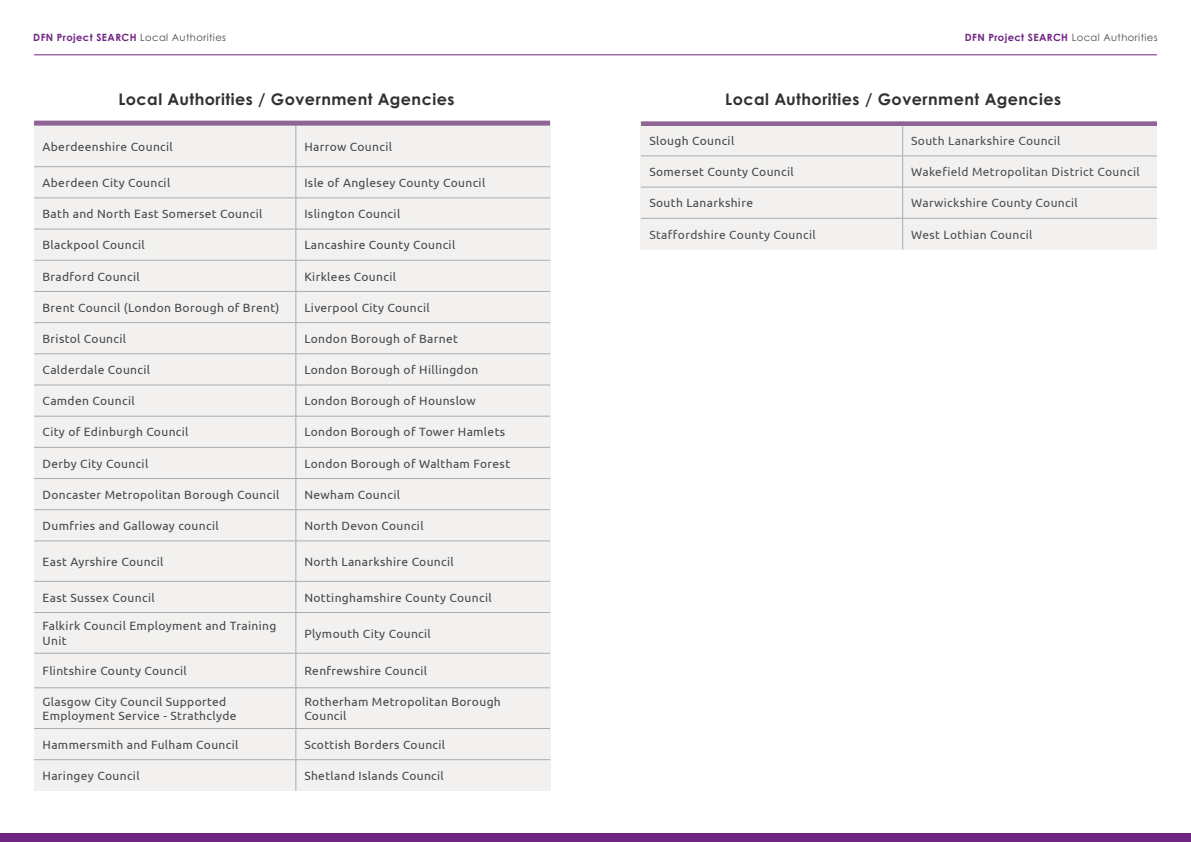
<style>
.page{position:relative;width:1191px;height:842px;background:#fff}
.page>*{position:absolute;margin:0;border:0;box-sizing:border-box;transform-origin:0 0}
.Intro_Copy_1__Grey{font:700 16px "Century Gothic Pro";letter-spacing:.03em;color:#312f30}
.Subheading_1__Purple{font:12px/14.4px "Ubuntu";letter-spacing:.03em;color:#454849}
.Subheading_1__Purple-2{font:12px "Ubuntu";letter-spacing:.03em;color:#4e4d4e}
.t1{font:700 10px "Century Gothic Pro";letter-spacing:.04em;color:#6e2581}
.s1{font-weight:400;color:#4b4c4d}
</style>
<div class="page">
<div style="left:0;top:833px;width:1191px;height:9px;background:#6e2581"></div>
<hr style="left:595px;top:55px;width:562px;height:1px;background:#6e2581">
<hr style="left:34px;top:55px;width:561px;height:1px;background:#6e2581">
<div style="left:641px;top:121px;width:516px;height:5px;background:#8e6595"></div>
<div style="left:34px;top:126px;width:516px;height:665px;background:#f2f1f0"></div>
<hr style="left:295px;top:126px;width:1px;height:40px;background:#aaabaf">
<hr style="left:34px;top:166px;width:262px;height:1px;background:#aaabaf">
<hr style="left:296px;top:166px;width:254px;height:1px;background:#aaabaf">
<hr style="left:295px;top:167px;width:1px;height:31px;background:#aaabaf">
<hr style="left:34px;top:198px;width:262px;height:1px;background:#aaabaf">
<hr style="left:296px;top:198px;width:254px;height:1px;background:#aaabaf">
<hr style="left:295px;top:198px;width:1px;height:31px;background:#aaabaf">
<hr style="left:34px;top:229px;width:262px;height:1px;background:#aaabaf">
<hr style="left:296px;top:229px;width:254px;height:1px;background:#aaabaf">
<hr style="left:295px;top:229px;width:1px;height:31px;background:#aaabaf">
<hr style="left:34px;top:260px;width:262px;height:1px;background:#aaabaf">
<hr style="left:296px;top:260px;width:254px;height:1px;background:#aaabaf">
<hr style="left:295px;top:260px;width:1px;height:31px;background:#aaabaf">
<hr style="left:34px;top:291px;width:262px;height:1px;background:#aaabaf">
<hr style="left:296px;top:291px;width:254px;height:1px;background:#aaabaf">
<hr style="left:295px;top:292px;width:1px;height:30px;background:#aaabaf">
<hr style="left:34px;top:322px;width:262px;height:1px;background:#aaabaf">
<hr style="left:296px;top:322px;width:254px;height:1px;background:#aaabaf">
<hr style="left:295px;top:323px;width:1px;height:31px;background:#aaabaf">
<hr style="left:34px;top:354px;width:262px;height:1px;background:#aaabaf">
<hr style="left:296px;top:354px;width:254px;height:1px;background:#aaabaf">
<hr style="left:295px;top:354px;width:1px;height:31px;background:#aaabaf">
<hr style="left:34px;top:385px;width:262px;height:1px;background:#aaabaf">
<hr style="left:296px;top:385px;width:254px;height:1px;background:#aaabaf">
<hr style="left:295px;top:385px;width:1px;height:31px;background:#aaabaf">
<hr style="left:34px;top:416px;width:262px;height:1px;background:#aaabaf">
<hr style="left:296px;top:416px;width:254px;height:1px;background:#aaabaf">
<hr style="left:295px;top:416px;width:1px;height:31px;background:#aaabaf">
<hr style="left:34px;top:447px;width:262px;height:1px;background:#aaabaf">
<hr style="left:296px;top:447px;width:254px;height:1px;background:#aaabaf">
<hr style="left:295px;top:448px;width:1px;height:30px;background:#aaabaf">
<hr style="left:34px;top:478px;width:262px;height:1px;background:#aaabaf">
<hr style="left:296px;top:478px;width:254px;height:1px;background:#aaabaf">
<hr style="left:295px;top:479px;width:1px;height:30px;background:#aaabaf">
<hr style="left:34px;top:509px;width:262px;height:1px;background:#aaabaf">
<hr style="left:296px;top:509px;width:254px;height:1px;background:#aaabaf">
<hr style="left:295px;top:510px;width:1px;height:31px;background:#aaabaf">
<hr style="left:34px;top:541px;width:262px;height:1px;background:#aaabaf">
<hr style="left:296px;top:541px;width:254px;height:1px;background:#aaabaf">
<hr style="left:295px;top:541px;width:1px;height:40px;background:#aaabaf">
<hr style="left:34px;top:581px;width:262px;height:1px;background:#aaabaf">
<hr style="left:296px;top:581px;width:254px;height:1px;background:#aaabaf">
<hr style="left:295px;top:582px;width:1px;height:30px;background:#aaabaf">
<hr style="left:34px;top:612px;width:262px;height:1px;background:#aaabaf">
<hr style="left:296px;top:612px;width:254px;height:1px;background:#aaabaf">
<hr style="left:295px;top:613px;width:1px;height:40px;background:#aaabaf">
<hr style="left:34px;top:653px;width:262px;height:1px;background:#aaabaf">
<hr style="left:296px;top:653px;width:254px;height:1px;background:#aaabaf">
<hr style="left:295px;top:653px;width:1px;height:34px;background:#aaabaf">
<hr style="left:34px;top:687px;width:262px;height:1px;background:#aaabaf">
<hr style="left:296px;top:687px;width:254px;height:1px;background:#aaabaf">
<hr style="left:295px;top:688px;width:1px;height:40px;background:#aaabaf">
<hr style="left:34px;top:728px;width:262px;height:1px;background:#aaabaf">
<hr style="left:296px;top:728px;width:254px;height:1px;background:#aaabaf">
<hr style="left:295px;top:729px;width:1px;height:30px;background:#aaabaf">
<hr style="left:34px;top:759px;width:262px;height:1px;background:#aaabaf">
<hr style="left:296px;top:759px;width:254px;height:1px;background:#aaabaf">
<hr style="left:295px;top:760px;width:1px;height:31px;background:#aaabaf">
<div style="left:34px;top:121px;width:516px;height:5px;background:#8e6595"></div>
<div style="left:641px;top:126px;width:516px;height:123px;background:#f2f1f0"></div>
<hr style="left:902px;top:126px;width:1px;height:30px;background:#aaabaf">
<hr style="left:641px;top:156px;width:261px;height:1px;background:#aaabaf">
<hr style="left:902px;top:156px;width:255px;height:1px;background:#aaabaf">
<hr style="left:902px;top:156px;width:1px;height:31px;background:#aaabaf">
<hr style="left:641px;top:187px;width:261px;height:1px;background:#aaabaf">
<hr style="left:902px;top:187px;width:255px;height:1px;background:#aaabaf">
<hr style="left:902px;top:187px;width:1px;height:31px;background:#aaabaf">
<hr style="left:641px;top:218px;width:261px;height:1px;background:#aaabaf">
<hr style="left:902px;top:218px;width:255px;height:1px;background:#aaabaf">
<hr style="left:902px;top:219px;width:1px;height:30px;background:#aaabaf">
<p class="t1" style="left:33px;top:31px;width:194px">DFN Project SEARCH <span class="s1">Local Authorities</span></p>
<p class="t1" style="left:965px;top:31px;width:194px">DFN Project SEARCH <span class="s1">Local Authorities</span></p>
<p class="Intro_Copy_1__Grey" style="left:118px;top:89px;width:338px">Local Authorities / Government Agencies</p>
<p class="Subheading_1__Purple" style="left:43px;top:139px;width:132px">Aberdeenshire Council</p>
<p class="Subheading_1__Purple" style="left:304px;top:139px;width:89px">Harrow Council</p>
<p class="Subheading_1__Purple" style="left:43px;top:175px;width:129px">Aberdeen City Council</p>
<p class="Subheading_1__Purple" style="left:304px;top:175px;width:182px">Isle of Anglesey County Council</p>
<p class="Subheading_1__Purple" style="left:43px;top:206px;width:221px">Bath and North East Somerset Council</p>
<p class="Subheading_1__Purple" style="left:304px;top:206px;width:97px">Islington Council</p>
<p class="Subheading_1__Purple" style="left:43px;top:237px;width:104px">Blackpool Council</p>
<p class="Subheading_1__Purple" style="left:304px;top:237px;width:152px">Lancashire County Council</p>
<p class="Subheading_1__Purple" style="left:43px;top:269px;width:99px">Bradford Council</p>
<p class="Subheading_1__Purple" style="left:304px;top:269px;width:93px">Kirklees Council</p>
<p class="Subheading_1__Purple" style="left:43px;top:300px;width:238px">Brent Council (London Borough of Brent)</p>
<p class="Subheading_1__Purple" style="left:304px;top:300px;width:127px">Liverpool City Council</p>
<p class="Subheading_1__Purple" style="left:43px;top:331px;width:85px">Bristol Council</p>
<p class="Subheading_1__Purple" style="left:304px;top:331px;width:155px">London Borough of Barnet</p>
<p class="Subheading_1__Purple" style="left:43px;top:362px;width:109px">Calderdale Council</p>
<p class="Subheading_1__Purple" style="left:304px;top:362px;width:175px">London Borough of Hillingdon</p>
<p class="Subheading_1__Purple" style="left:43px;top:393px;width:94px">Camden Council</p>
<p class="Subheading_1__Purple" style="left:304px;top:393px;width:173px">London Borough of Hounslow</p>
<p class="Subheading_1__Purple" style="left:43px;top:425px;width:147px">City of Edinburgh Council</p>
<p class="Subheading_1__Purple" style="left:304px;top:425px;width:202px">London Borough of Tower Hamlets</p>
<p class="Subheading_1__Purple" style="left:43px;top:456px;width:107px">Derby City Council</p>
<p class="Subheading_1__Purple" style="left:304px;top:456px;width:207px">London Borough of Waltham Forest</p>
<p class="Subheading_1__Purple" style="left:43px;top:487px;width:238px">Doncaster Metropolitan Borough Council</p>
<p class="Subheading_1__Purple" style="left:304px;top:487px;width:97px">Newham Council</p>
<p class="Subheading_1__Purple" style="left:43px;top:518px;width:178px">Dumfries and Galloway council</p>
<p class="Subheading_1__Purple" style="left:304px;top:518px;width:121px">North Devon Council</p>
<p class="Subheading_1__Purple" style="left:43px;top:554px;width:122px">East Ayrshire Council</p>
<p class="Subheading_1__Purple" style="left:304px;top:554px;width:151px">North Lanarkshire Council</p>
<p class="Subheading_1__Purple" style="left:43px;top:590px;width:114px">East Sussex Council</p>
<p class="Subheading_1__Purple" style="left:304px;top:590px;width:189px">Nottinghamshire County Council</p>
<p class="Subheading_1__Purple" style="left:43px;top:618px;width:235px">Falkirk Council Employment and Training<br>Unit</p>
<p class="Subheading_1__Purple" style="left:304px;top:626px;width:128px">Plymouth City Council</p>
<p class="Subheading_1__Purple" style="left:43px;top:663px;width:146px">Flintshire County Council</p>
<p class="Subheading_1__Purple" style="left:304px;top:663px;width:124px">Renfrewshire Council</p>
<p class="Subheading_1__Purple" style="left:43px;top:694px;width:195px">Glasgow City Council Supported<br>Employment Service - Strathclyde</p>
<p class="Subheading_1__Purple" style="left:304px;top:694px;width:198px">Rotherham Metropolitan Borough<br>Council</p>
<p class="Subheading_1__Purple" style="left:43px;top:737px;width:197px">Hammersmith and Fulham Council</p>
<p class="Subheading_1__Purple" style="left:304px;top:737px;width:142px">Scottish Borders Council</p>
<p class="Subheading_1__Purple" style="left:43px;top:768px;width:99px">Haringey Council</p>
<p class="Subheading_1__Purple" style="left:304px;top:768px;width:141px">Shetland Islands Council</p>
<p class="Intro_Copy_1__Grey" style="left:725px;top:90px;width:338px">Local Authorities / Government Agencies</p>
<p class="Subheading_1__Purple" style="left:649px;top:134px;width:86px">Slough Council</p>
<p class="Subheading_1__Purple-2" style="left:911px;top:134px;width:151px">South Lanarkshire Council</p>
<p class="Subheading_1__Purple" style="left:649px;top:164px;width:146px">Somerset County Council</p>
<p class="Subheading_1__Purple-2" style="left:911px;top:165px;width:230px">Wakefield Metropolitan District Council</p>
<p class="Subheading_1__Purple" style="left:649px;top:195px;width:105px">South Lanarkshire</p>
<p class="Subheading_1__Purple-2" style="left:911px;top:196px;width:168px">Warwickshire County Council</p>
<p class="Subheading_1__Purple-2" style="left:649px;top:227px;width:168px">Staffordshire County Council</p>
<p class="Subheading_1__Purple-2" style="left:911px;top:227px;width:123px">West Lothian Council</p>
</div>
